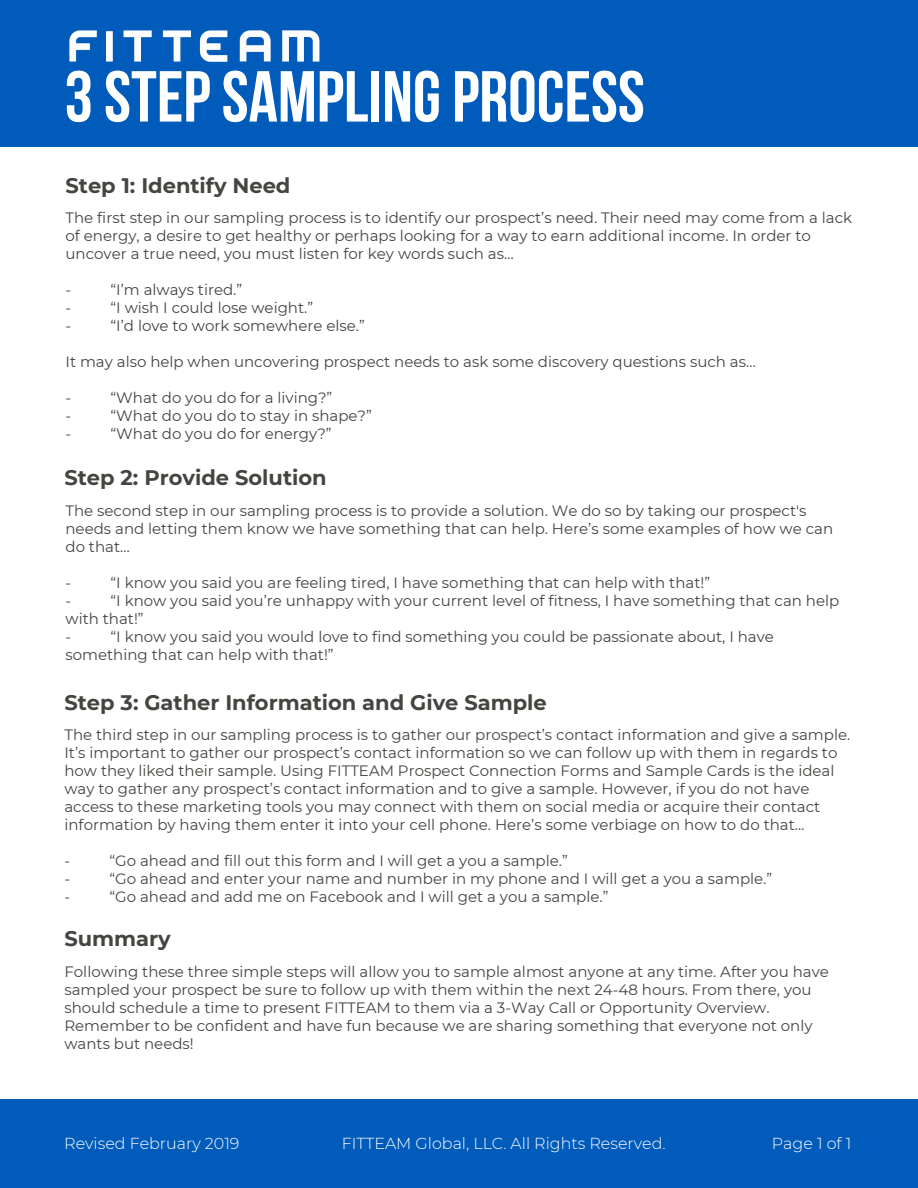
<style>
.page{position:relative;width:918px;height:1188px;background:#fff}
.page>*{position:absolute;margin:0;border:0;box-sizing:border-box;transform-origin:0 0}
.t1{font:72px "Bebas Neue Cyrillic";color:#fff}
.t2{font:700 21px "Montserrat";color:#444440}
.t3{font:300 15.9px "Montserrat";color:#fff}
.t4{font:15px/18px "Montserrat";color:#444440}
</style>
<div class="page">
<div style="left:0;top:0;width:918px;height:146px;background:#005bbb"></div>
<img style="left:69px;top:30px;width:251px;height:32px">
<div style="left:0;top:1099px;width:918px;height:89px;background:#005bbb"></div>
<h1 class="t1" style="left:64px;top:68px;width:582px">3STEPSAMPLINGPROCESS</h1>
<h2 class="t2" style="left:66px;top:172px;width:227px">Step 1: Identify Need</h2>
<p class="t4" style="left:66px;top:209px;width:788px">The first step in our sampling process is to identify our prospect’s need. Their need may come from a lack of energy, a desire to get healthy or perhaps looking for a way to earn additional income. In order to uncover a true need, you must listen for key words such as…</p>
<p class="t4" style="left:66px;top:281px;width:7px">-</p>
<p class="t4" style="left:110px;top:281px;width:133px">“I’m always tired.”</p>
<p class="t4" style="left:66px;top:299px;width:7px">-</p>
<p class="t4" style="left:110px;top:299px;width:204px">“I wish I could lose weight.”</p>
<p class="t4" style="left:66px;top:317px;width:7px">-</p>
<p class="t4" style="left:110px;top:317px;width:256px">“I’d love to work somewhere else.”</p>
<p class="t4" style="left:66px;top:353px;width:692px">It may also help when uncovering prospect needs to ask some discovery questions such as…</p>
<p class="t4" style="left:66px;top:389px;width:7px">-</p>
<p class="t4" style="left:110px;top:389px;width:223px">“What do you do for a living?”</p>
<p class="t4" style="left:66px;top:407px;width:7px">-</p>
<p class="t4" style="left:110px;top:407px;width:263px">“What do you do to stay in shape?”</p>
<p class="t4" style="left:66px;top:425px;width:7px">-</p>
<p class="t4" style="left:110px;top:425px;width:223px">“What do you do for energy?”</p>
<h2 class="t2" style="left:64px;top:465px;width:264px">Step 2: Provide Solution</h2>
<p class="t4" style="left:66px;top:501px;width:769px">The second step in our sampling process is to provide a solution. We do so by taking our prospect's needs and letting them know we have something that can help. Here’s some examples of how we can do that…</p>
<p class="t4" style="left:66px;top:573px;width:7px">-</p>
<p class="t4" style="left:110px;top:573px;width:601px">“I know you said you are feeling tired, I have something that can help with that!”</p>
<p class="t4" style="left:66px;top:591px;width:7px">-</p>
<p class="t4" style="left:66px;top:591px;width:775px;text-indent:45px">“I know you said you’re unhappy with your current level of fitness, I have something that can help with that!”<br>-</p>
<p class="t4" style="left:66px;top:627px;width:710px;text-indent:45px">“I know you said you would love to find something you could be passionate about, I have something that can help with that!”</p>
<h2 class="t2" style="left:64px;top:689px;width:484px">Step 3: Gather Information and Give Sample</h2>
<p class="t4" style="left:64px;top:726px;width:787px">The third step in our sampling process is to gather our prospect’s contact information and give a sample.<br>It’s important to gather our prospect’s contact information so we can follow up with them in regards to how they liked their sample. Using FITTEAM Prospect Connection Forms and Sample Cards is the ideal way to gather any prospect’s contact information and to give a sample. However, if you do not have access to these marketing tools you may connect with them on social media or acquire their contact information by having them enter it into your cell phone. Here’s some verbiage on how to do that…</p>
<p class="t4" style="left:64px;top:852px;width:7px">-</p>
<p class="t4" style="left:109px;top:852px;width:460px">“Go ahead and fill out this form and I will get a you a sample.”</p>
<p class="t4" style="left:64px;top:870px;width:7px">-</p>
<p class="t4" style="left:109px;top:870px;width:664px">“Go ahead and enter your name and number in my phone and I will get a you a sample.”</p>
<p class="t4" style="left:64px;top:888px;width:7px">-</p>
<p class="t4" style="left:109px;top:888px;width:501px">“Go ahead and add me on Facebook and I will get a you a sample.”</p>
<h2 class="t2" style="left:64px;top:925px;width:108px">Summary</h2>
<p class="t4" style="left:64px;top:963px;width:766px">Following these three simple steps will allow you to sample almost anyone at any time. After you have sampled your prospect be sure to follow up with them within the next 24-48 hours. From there, you should schedule a time to present FITTEAM to them via a 3-Way Call or Opportunity Overview.<br>Remember to be confident and have fun because we are sharing something that everyone not only wants but needs!</p>
<p class="t3" style="left:64px;top:1134px;width:177px">Revised February 2019</p>
<p class="t3" style="left:342px;top:1134px;width:325px">FITTEAM Global, LLC. All Rights Reserved.</p>
<p class="t3" style="left:772px;top:1134px;width:81px">Page 1 of 1</p>
</div>
